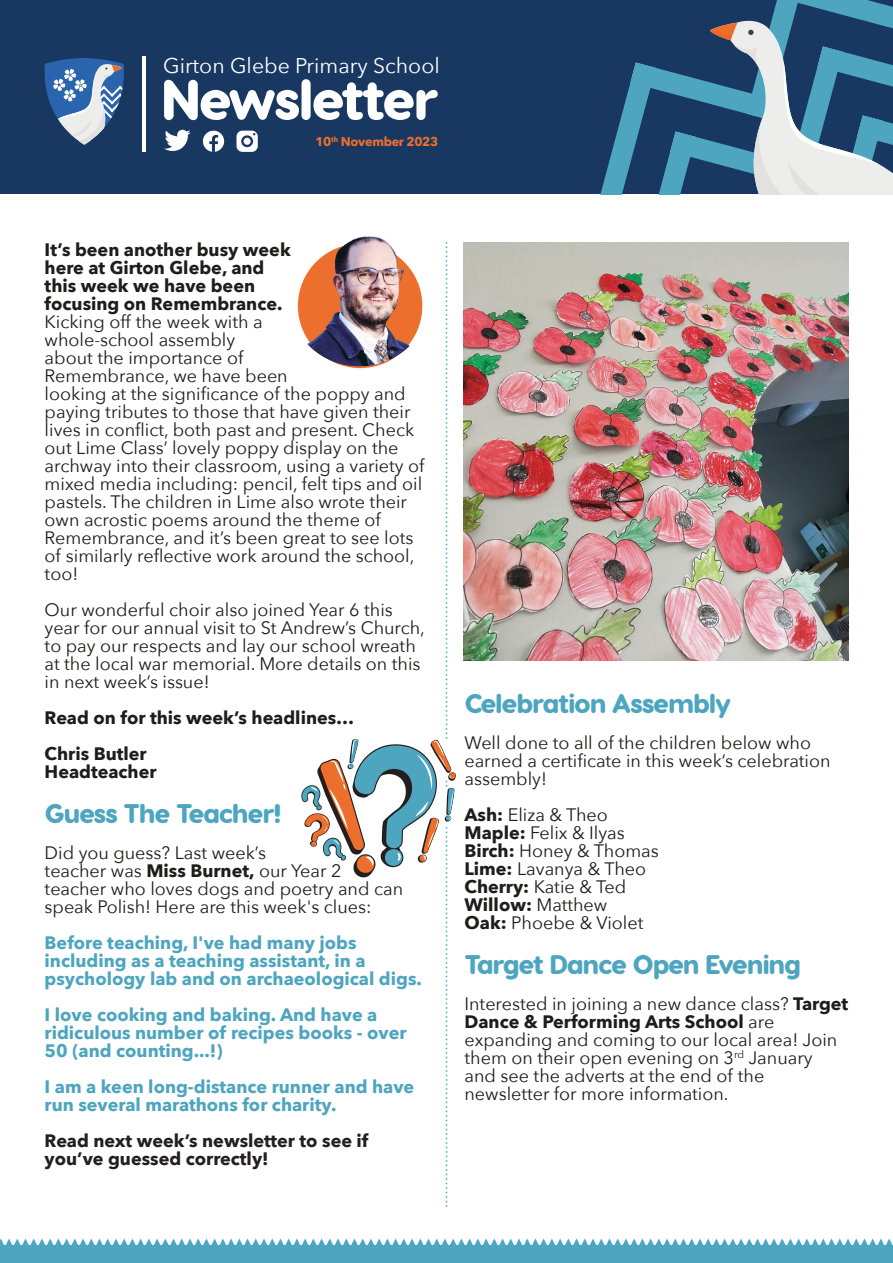
<style>
.page{position:relative;width:893px;height:1263px;background:#fff}
.page>*{position:absolute;margin:0;border:0;box-sizing:border-box;transform-origin:0 0}
.t1{font:800 56.7px "Visby Round CF";letter-spacing:-.05em;color:#fff}
.t2{font:800 27px "Visby Round CF";letter-spacing:-.05em;color:#4da5bf}
.t3{font:21.3px "Avenir Next";color:#fff}
.t4{font:18px/18px "Avenir Next";color:#1d1d1b}
.t5{font:700 18px/18px "Avenir Next";color:#4da5bf}
.t6{font:700 18px/18px "Avenir Next";color:#1d1d1b}
.t7{font:700 18px/18px "Avenir Next";color:#241e1f}
.t8{font:700 12.6px "Avenir Next";letter-spacing:-.025em;color:#ed6f2e}
.s1{font-weight:700}
</style>
<div class="page">
<div style="left:0;top:0;width:893px;height:194px;background:#183761"></div>
<svg style="left:600px;top:0;width:293px;height:194px"></svg>
<svg style="left:626px;top:19px;width:267px;height:175px"></svg>
<svg style="left:44px;top:58px;width:80px;height:87px"></svg>
<hr style="left:142px;top:56px;width:4px;height:96px;background:#fff">
<div style="left:0;top:1245px;width:893px;height:18px;background:#4da5bf"></div>
<svg style="left:0;top:1238px;width:893px;height:7px"></svg>
<div style="left:203px;top:131px;width:21px;height:21px;background:#fff;border-radius:50%"></div>
<svg style="left:209px;top:135px;width:9px;height:17px"></svg>
<svg style="left:164px;top:130px;width:27px;height:21px"></svg>
<svg style="left:236px;top:131px;width:22px;height:21px"></svg>
<img style="left:349px;top:236px;width:38px;height:6px">
<svg style="left:301px;top:242px;width:155px;height:965px"></svg>
<img style="left:464px;top:242px;width:384px;height:419px">
<p class="t3" style="left:163px;top:51px;width:278px">Girton Glebe Primary School</p>
<h1 class="t1" style="left:161px;top:74px;width:280px">Newsletter</h1>
<p class="t8" style="left:315px;top:133px;width:124px">10<sup>th</sup> November 2023</p>
<p class="t6" style="left:45px;top:241px;width:248px">It’s been another busy week here at Girton Glebe, and this week we have been focusing on Remembrance.</p>
<p class="t4" style="left:45px;top:313px;width:381px">Kicking off the week with a<br>whole-school assembly<br>about the importance of<br>Remembrance, we have been<br>looking at the significance of the poppy and paying tributes to those that have given their lives in conflict, both past and present. Check out Lime Class’ lovely poppy display on the archway into their classroom, using a variety of mixed media including: pencil, felt tips and oil pastels. The children in Lime also wrote their own acrostic poems around the theme of Remembrance, and it’s been great to see lots of similarly reflective work around the school, too!</p>
<p class="t4" style="left:45px;top:601px;width:382px">Our wonderful choir also joined Year 6 this year for our annual visit to St Andrew’s Church, to pay our respects and lay our school wreath at the local war memorial. More details on this in next week’s issue!</p>
<p class="t6" style="left:45px;top:700px;width:311px;line-height:36px">Read on for this week’s headlines…<br>Chris Butler</p>
<p class="t6" style="left:45px;top:763px;width:113px">Headteacher</p>
<h2 class="t2" style="left:45px;top:801px;width:239px">Guess The Teacher!</h2>
<p class="t4" style="left:45px;top:844px;width:360px">Did you guess? Last week’s<br>teacher was <span class="s1">Miss Burnet,</span> our Year 2 teacher who loves dogs and poetry and can speak Polish! Here are this week's clues:</p>
<p class="t5" style="left:45px;top:934px;width:379px">Before teaching, I've had many jobs including as a teaching assistant, in a psychology lab and on archaeological digs.</p>
<p class="t5" style="left:45px;top:1006px;width:363px">I love cooking and baking. And have a ridiculous number of recipes books - over<br>50 (and counting...!)</p>
<p class="t5" style="left:45px;top:1078px;width:371px">I am a keen long-distance runner and have run several marathons for charity.</p>
<p class="t7" style="left:45px;top:1132px;width:325px">Read next week’s newsletter to see if you’ve guessed correctly!</p>
<h2 class="t2" style="left:464px;top:692px;width:268px">Celebration Assembly</h2>
<p class="t4" style="left:464px;top:734px;width:368px">Well done to all of the children below who earned a certificate in this week’s celebration assembly!</p>
<p class="t4" style="left:464px;top:806px;width:196px"><span class="s1">Ash:</span> Eliza &amp; Theo<br><span class="s1">Maple:</span> Felix &amp; Ilyas<br><span class="s1">Birch:</span> Honey &amp; Thomas<br><span class="s1">Lime:</span> Lavanya &amp; Theo<br><span class="s1">Cherry:</span> Katie &amp; Ted<br><span class="s1">Willow:</span> Matthew<br><span class="s1">Oak:</span> Phoebe &amp; Violet</p>
<h2 class="t2" style="left:464px;top:953px;width:338px">Target Dance Open Evening</h2>
<p class="t4" style="left:464px;top:995px;width:385px">Interested in joining a new dance class? <span class="s1">Target Dance &amp; Performing Arts School</span> are expanding and coming to our local area! Join them on their open evening on 3<sup>rd</sup> January and see the adverts at the end of the newsletter for more information.</p>
</div>
